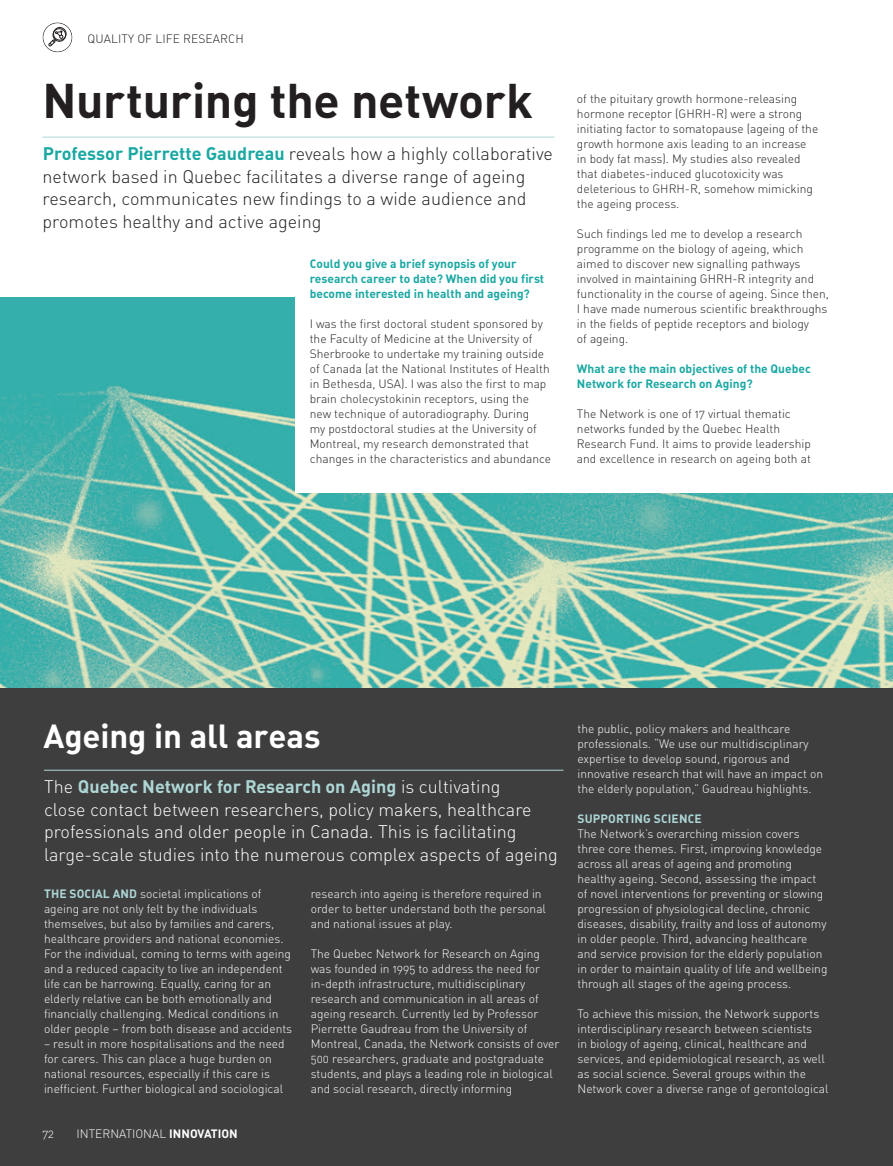
<style>
.page{position:relative;width:893px;height:1166px;background:#fff}
.page>*{position:absolute;margin:0;border:0;box-sizing:border-box;transform-origin:0 0}
.t1{font:700 48px "DIN Pro";letter-spacing:-.005em;color:#231f20}
.t2{font:700 33px "DIN Pro";color:#fff}
.t3{font:300 18px/22.5px "DIN Pro";color:#fff}
.t4{font:300 18px/22.5px "DIN Pro";color:#231f20}
.t5{font:300 12px/15px "DIN Pro";color:#fff}
.t6{font:300 12px/15px "DIN Pro";color:#231f20}
.t7{font:700 12px/15px "DIN Pro";color:#1aa8a3}
.t8{font:700 12px "DIN Pro";letter-spacing:.01em;color:#add6d5}
.s1{font-weight:700;color:#1aa8a3}
.s2{font-weight:700;color:#add6d5}
.s3{font-weight:700}
</style>
<div class="page">
<img style="left:0;top:298px;width:893px;height:390px">
<div style="left:296px;top:58px;width:597px;height:435px;background:#fff"></div>
<div style="left:0;top:688px;width:893px;height:477px;background:#3e3e3f"></div>
<hr style="left:44px;top:769px;width:519px;height:1px;background:#add6d5">
<hr style="left:43px;top:137px;width:511px;height:1px;background:#add6d5">
<svg style="left:43px;top:22px;width:29px;height:30px"></svg>
<p class="t6" style="left:87px;top:30px;width:24px">Qualit</p>
<p class="t6" style="left:128px;top:30px;width:86px">y of li fe resear</p>
<p class="t6" style="left:228px;top:30px;width:17px">ch</p>
<h1 class="t1" style="left:42px;top:60px;width:492px">N urturing the network</h1>
<h3 class="t4" style="left:43px;top:141px;width:512px"><span class="s1">Professor Pierrette Gaudreau</span> reveals how a highly collaborative network based in Quebec facilitates a diverse range of ageing research, communicates new findings to a wide audience and promotes healthy and active ageing</h3>
<p class="t7" style="left:310px;top:254px;width:236px">Could you give a brief synopsis of your research career to date? When did you first become interested in health and ageing?</p>
<p class="t6" style="left:310px;top:315px;width:243px">I was the first doctoral student sponsored by the Faculty of Medicine at the University of Sherbrooke to undertake my training outside of Canada (at the National Institutes of Health in Bethesda, USA). I was also the first to map brain cholecystokinin receptors, using the new technique of autoradiography. During<br>my postdoctoral studies at the University of Montreal, my research demonstrated that changes in the characteristics and abundance</p>
<p class="t6" style="left:577px;top:90px;width:243px">of the pituitary growth hormone-releasing hormone receptor (GHRH-R) were a strong initiating factor to somatopause (ageing of the growth hormone axis leading to an increase in body fat mass). My studies also revealed that diabetes-induced glucotoxicity was deleterious to GHRH-R, somehow mimicking the ageing process.</p>
<p class="t6" style="left:577px;top:225px;width:253px">Such findings led me to develop a research programme on the biology of ageing, which aimed to discover new signalling pathways involved in maintaining GHRH-R integrity and functionality in the course of ageing. Since then, I have made numerous scientific breakthroughs in the fields of peptide receptors and biology<br>of ageing.</p>
<p class="t7" style="left:577px;top:359px;width:235px">What are the main objectives of the Quebec<br>N etwork for Research on Aging?</p>
<p class="t6" style="left:577px;top:405px;width:236px">The Network is one of 17 virtual thematic networks funded by the Quebec Health Research Fund. It aims to provide leadership and excellence in research on ageing both at</p>
<h2 class="t2" style="left:43px;top:708px;width:279px">Ageing in all areas</h2>
<p class="t3" style="left:44px;top:773px;width:515px">The <span class="s2">Quebec Network for Research on Aging</span> is cultivating<br>close contact between researchers, policy makers, healthcare professionals and older people in Canada. This is facilitating large-scale studies into the numerous complex aspects of ageing</p>
<p class="t5" style="left:44px;top:885px;width:250px"><span class="s2">The social and</span> societal implications of ageing are not only felt by the individuals themselves, but also by families and carers, healthcare providers and national economies.<br>For the individual, coming to terms with ageing and a reduced capacity to live an independent life can be harrowing. Equally, caring for an elderly relative can be both emotionally and financially challenging. Medical conditions in older people – from both disease and accidents</p>
<p class="t5" style="left:44px;top:1035px;width:242px">– result in more hospitalisations and the need for carers. This can place a huge burden on national resources, especially if this care is inefficient. Further biological and sociological</p>
<p class="t5" style="left:43px;top:1125px;width:13px">72</p>
<p class="t5" style="left:77px;top:1125px;width:163px">INTERNATIONAL <span class="s3">INNOVATION</span></p>
<p class="t5" style="left:311px;top:885px;width:237px">research into ageing is therefore required in order to better understand both the personal and national issues at play.</p>
<p class="t5" style="left:311px;top:945px;width:250px">The Quebec Network for Research on Aging was founded in 1995 to address the need for in-depth infrastructure, multidisciplinary research and communication in all areas of ageing research. Currently led by Professor Pierrette Gaudreau from the University of Montreal, Canada, the Network consists of over 500 researchers, graduate and postgraduate students, and plays a leading role in biological and social research, directly informing</p>
<p class="t5" style="left:577px;top:720px;width:247px">the public, policy makers and healthcare professionals. “We use our multidisciplinary expertise to develop sound, rigorous and innovative research that will have an impact on the elderly population,” Gaudreau highlights.</p>
<p class="t8" style="left:577px;top:808px;width:126px">Supporting science</p>
<p class="t5" style="left:577px;top:825px;width:252px">The Network’s overarching mission covers three core themes. First, improving knowledge across all areas of ageing and promoting healthy ageing. Second, assessing the impact of novel interventions for preventing or slowing progression of physiological decline, chronic diseases, disability, frailty and loss of autonomy in older people. Third, advancing healthcare and service provision for the elderly population in order to maintain quality of life and wellbeing through all stages of the ageing process.</p>
<p class="t5" style="left:577px;top:1005px;width:253px">To achieve this mission, the Network supports interdisciplinary research between scientists<br>in biology of ageing, clinical, healthcare and services, and epidemiological research, as well as social science. Several groups within the Network cover a diverse range of gerontological</p>
</div>
